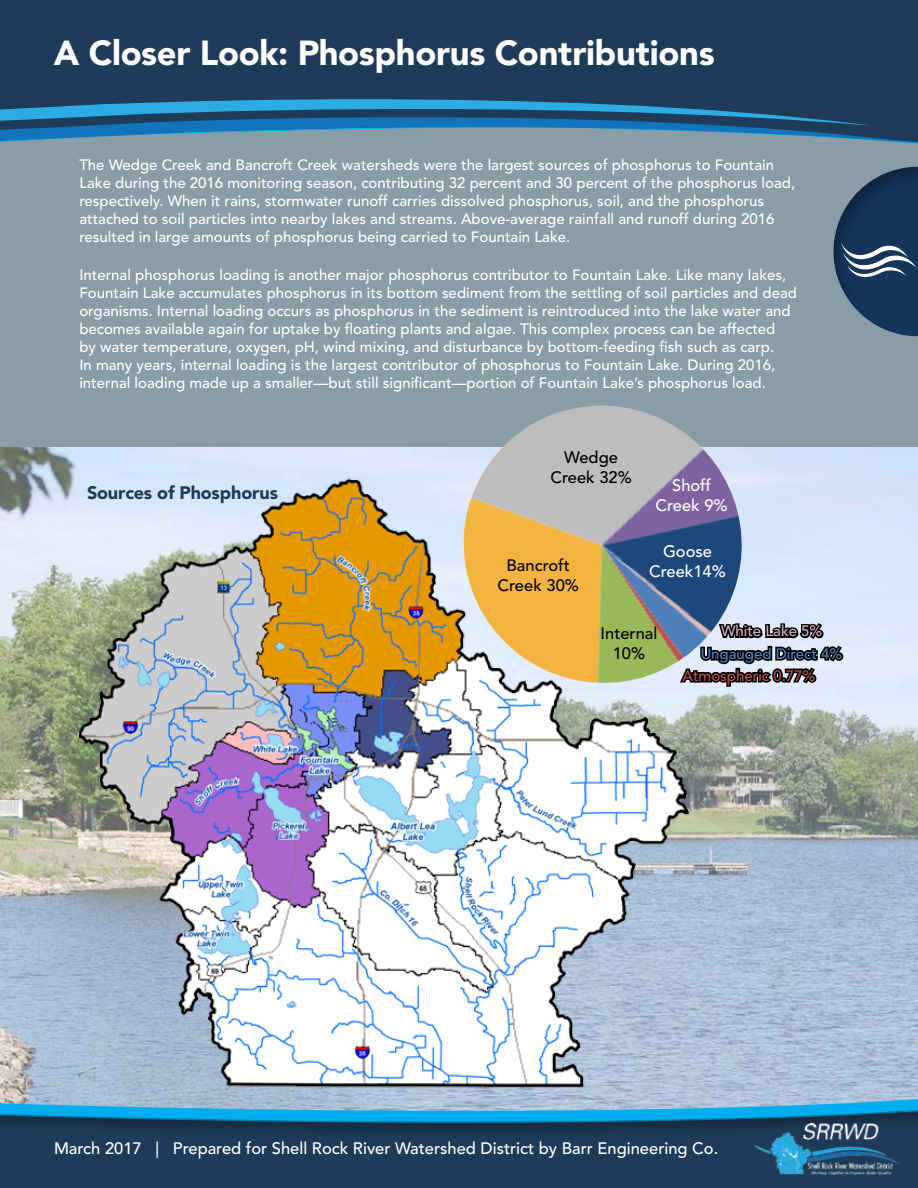
<style>
.page{position:relative;width:918px;height:1188px;background:#fff}
.page>*{position:absolute;margin:0;border:0;box-sizing:border-box;transform-origin:0 0}
.t1{font:900 34.5px "Avenir LT Std";letter-spacing:-.01em;color:#fff}
.t2{font:900 18px "Avenir LT Std";letter-spacing:-.01em;color:#1e3c59}
.t3{font:500 16.5px/19.8px "Avenir LT Std";color:#fff;text-align:center}
.t4{font:500 16.5px/19.8px "Avenir LT Std";color:#000;text-align:center}
.t5{font:500 15px/18px "Avenir LT Std";color:#fff}
.t6{font:500 15px "Avenir LT Std";color:#4f83bf}
.t7{font:500 15px "Avenir LT Std";color:#c04e4d}
.t8{font:500 15px "Avenir LT Std";color:#dcb3be}
</style>
<div class="page">
<img style="left:0;top:447px;width:918px;height:634px">
<div style="left:0;top:112px;width:918px;height:335px;background:#899da6"></div>
<div style="left:0;top:0;width:918px;height:148px;background:#1e3c59"></div>
<svg style="left:209px;top:99px;width:298px;height:2px"></svg>
<svg style="left:0;top:101px;width:918px;height:47px"></svg>
<svg style="left:0;top:1081px;width:918px;height:23px;background:#a8bed4"></svg>
<div style="left:0;top:1104px;width:918px;height:84px;background:#000;opacity:.3"></div>
<img style="left:753px;top:1123px;width:147px;height:52px">
<svg style="left:833px;top:167px;width:85px;height:169px"></svg>
<img style="left:80px;top:470px;width:617px;height:634px">
<svg style="left:760px;top:605px;width:85px;height:91px;background:#a2aab6"></svg>
<img style="left:445px;top:406px;width:315px;height:295px">
<h1 class="t1" style="left:54px;top:32px;width:662px">A Closer Look: Phosphorus Contributions</h1>
<p class="t5" style="left:79px;top:156px;width:717px">The Wedge Creek and Bancroft Creek watersheds were the largest sources of phosphorus to Fountain Lake during the 2016 monitoring season, contributing 32 percent and 30 percent of the phosphorus load, respectively. When it rains, stormwater runoff carries dissolved phosphorus, soil, and the phosphorus attached to soil particles into nearby lakes and streams. Above-average rainfall and runoff during 2016 resulted in large amounts of phosphorus being carried to Fountain Lake.</p>
<p class="t5" style="left:79px;top:266px;width:719px">Internal phosphorus loading is another major phosphorus contributor to Fountain Lake. Like many lakes, Fountain Lake accumulates phosphorus in its bottom sediment from the settling of soil particles and dead organisms. Internal loading occurs as phosphorus in the sediment is reintroduced into the lake water and becomes available again for uptake by floating plants and algae. This complex process can be affected<br>by water temperature, oxygen, pH, wind mixing, and disturbance by bottom-feeding fish such as carp.<br>In many years, internal loading is the largest contributor of phosphorus to Fountain Lake. During 2016, internal loading made up a smaller—but still significant—portion of Fountain Lake’s phosphorus load.</p>
<p class="t2" style="left:87px;top:482px;width:193px">Sources of Phosphorus</p>
<p class="t4" style="left:550px;top:448px;width:83px">Wedge<br>Creek 32%</p>
<p class="t4" style="left:498px;top:556px;width:83px">Bancroft<br>Creek 30%</p>
<p class="t3" style="left:656px;top:476px;width:74px">Shoff<br>Creek 9%</p>
<p class="t3" style="left:649px;top:542px;width:78px">Goose<br>Creek14%</p>
<p class="t4" style="left:601px;top:624px;width:58px">Internal<br>10%</p>
<p class="t8" style="left:721px;top:623px;width:103px">White Lake 5%</p>
<p class="t6" style="left:701px;top:645px;width:143px">Ungauged Direct 4%</p>
<p class="t7" style="left:682px;top:667px;width:134px">Atmospheric 0.77%</p>
<p class="t3" style="left:54px;top:1138px;width:666px">March 2017 | Prepared for Shell Rock River Watershed District by Barr Engineering Co.</p>
</div>
